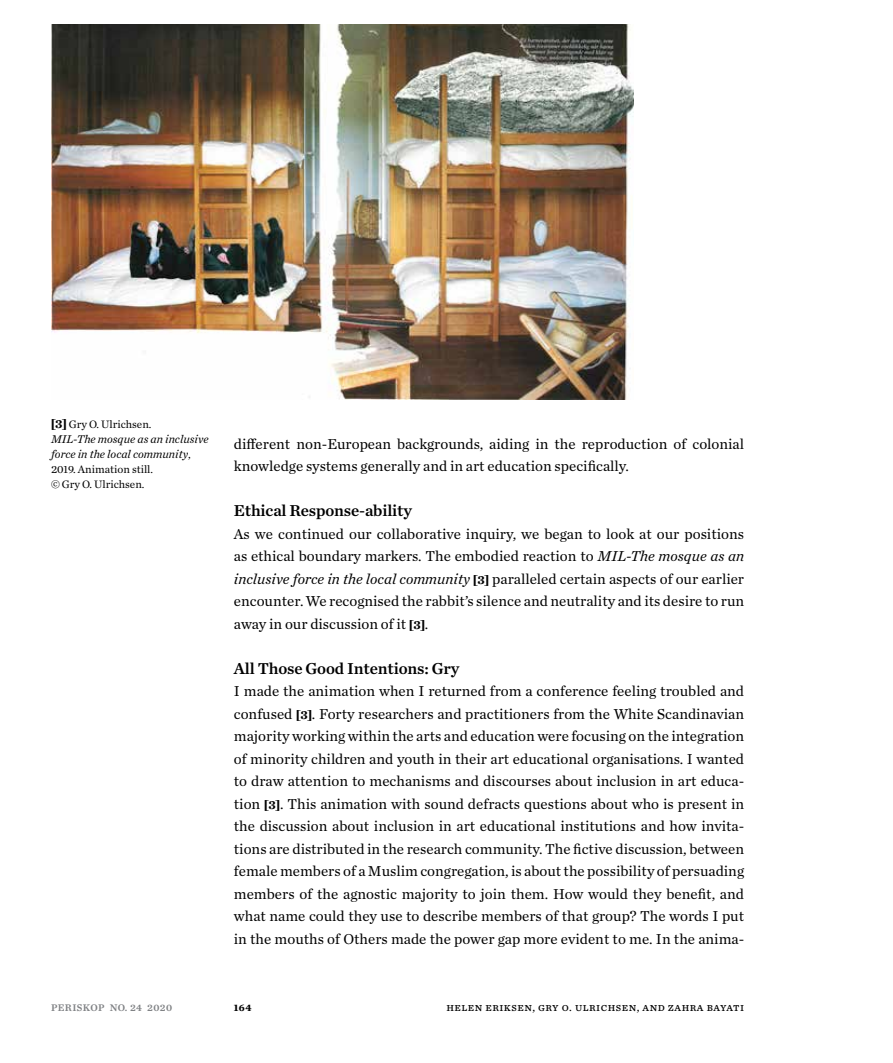
<style>
.page{position:relative;width:893px;height:1063px;background:#fff}
.page>*{position:absolute;margin:0;border:0;box-sizing:border-box;transform-origin:0 0}
.t1{font:16.5px "Chronicle Text G1 Semi";letter-spacing:-.01em;color:#000}
.t2{font:15px/22.5px "Chronicle Text G1";color:#000;text-align:justify}
.t3{font:italic 11.7px/15px "Chronicle Text G1";color:#000}
.t4{font:11.7px "Chronicle Text G3";letter-spacing:.04em;color:#000}
.t5{font:11.25px/15px "Chronicle Text G1";color:#000}
.t6{font:10.05px "Chronicle Text G3 Semi";letter-spacing:.04em;color:#808285}
.t7{font:700 10.05px "Chronicle Text G3";color:#000}
.s1{font-family:"Chronicle Text G4";font-weight:700;font-size:12.45px}
.s2{font-style:normal;font-size:11.25px}
.s3{font-style:italic}
</style>
<div class="page">
<img style="left:51px;top:24px;width:583px;height:376px">
<p class="t5" style="left:51px;top:416px;width:102px"><span class="s1">[3]</span> Gry O. Ulrichsen.</p>
<p class="t3" style="left:51px;top:430px;width:159px">MIL-The mosque as an inclusive force in the local community<span class="s2">,</span></p>
<p class="t5" style="left:51px;top:461px;width:104px">2019. Animation still. © Gry O. Ulrichsen.</p>
<p class="t2" style="left:234px;top:432px;width:512px">different non-European backgrounds, aiding in the reproduction of colonial knowledge systems generally and in art education specifically.</p>
<p class="t1" style="left:234px;top:498px;width:180px">Ethical Response-ability</p>
<p class="t2" style="left:234px;top:522px;width:512px">As we continued our collaborative inquiry, we began to look at our positions as ethical boundary markers. The embodied reaction to <span class="s3">MIL-The mosque as an inclusive force in the local community</span> <span class="s1">[3]</span> paralleled certain aspects of our earlier encounter. We recognised the rabbit’s silence and neutrality and its desire to run away in our discussion of it <span class="s1">[3]</span>.</p>
<p class="t1" style="left:234px;top:655px;width:227px">All Those Good Intentions: Gry</p>
<p class="t2" style="left:234px;top:679px;width:512px">I made the animation when I returned from a conference feeling troubled and confused <span class="s1">[3]</span>. Forty researchers and practitioners from the White Scandinavian majority working within the arts and education were focusing on the integration of minority children and youth in their art educational organisations. I wanted to draw attention to mechanisms and discourses about inclusion in art educa&shy;tion <span class="s1">[3]</span>. This animation with sound defracts questions about who is present in the discussion about inclusion in art educational institutions and how invita&shy;tions are distributed in the research community. The fictive discussion, between female members of a Muslim congregation, is about the possibility of persuading members of the agnostic majority to join them. How would they benefit, and what name could they use to describe members of that group? The words I put in the mouths of Others made the power gap more evident to me. In the anima-</p>
<p class="t6" style="left:51px;top:1000px;width:123px">PERISKOP NO. 24 2020</p>
<p class="t7" style="left:234px;top:1000px;width:19px">164</p>
<p class="t4" style="left:446px;top:999px;width:299px">Helen Eriksen, Gry O. Ulrichsen, and Zahra Bayati</p>
</div>
